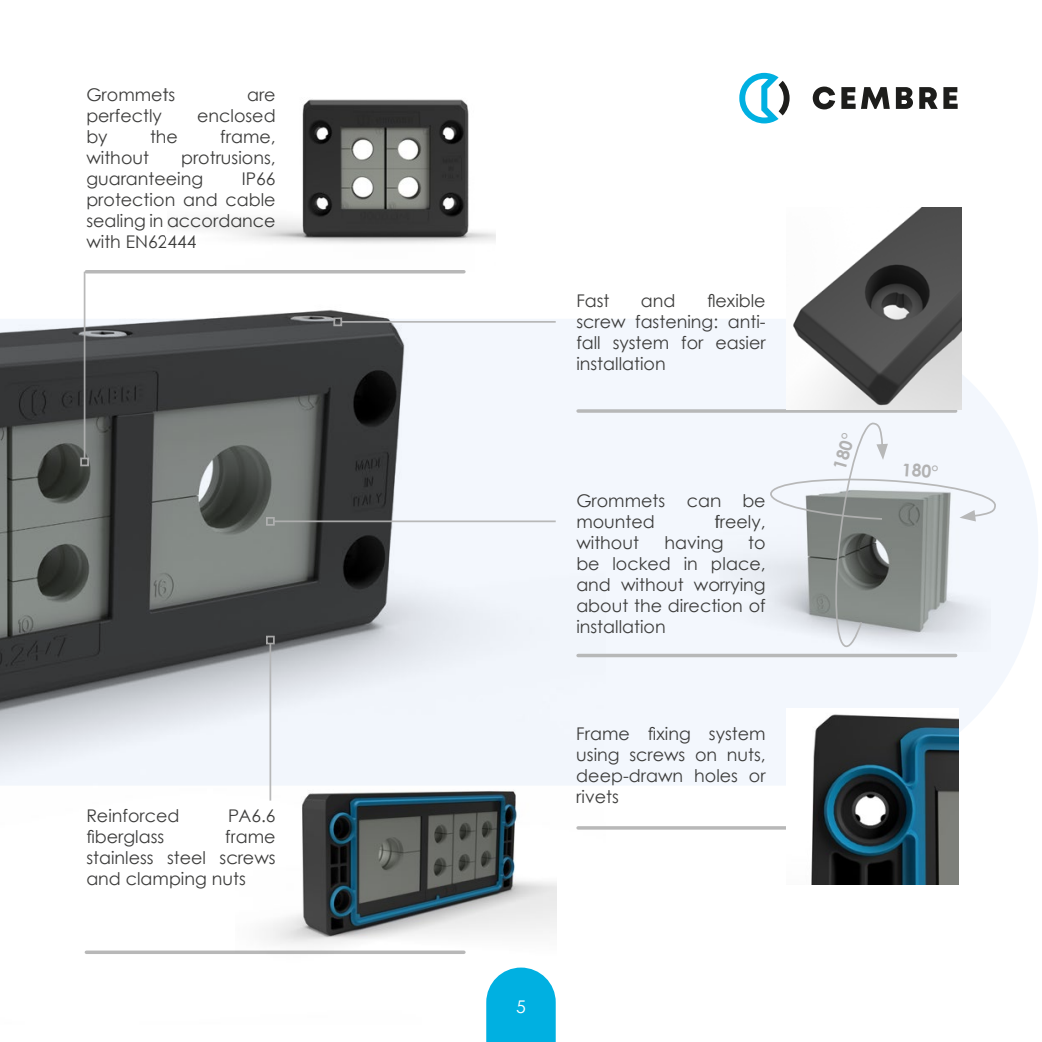
<style>
.page{position:relative;width:1042px;height:1042px;background:#fff}
.page>*{position:absolute;margin:0;border:0;box-sizing:border-box;transform-origin:0 0}
.t1{font:17.5px/21px "Century Gothic";color:#3d3d3c;text-align:justify}
.t2{font:700 17.5px "Century Gothic Pro";color:#b2b2b2}
.t3{font:17.5px "Century Gothic Pro";color:#fff}
</style>
<div class="page">
<svg style="left:605px;top:319px;width:433px;height:466px;fill:#f3f7fd"></svg>
<svg style="left:486px;top:1024px;width:70px;height:18px"></svg>
<img style="left:0;top:270px;width:605px;height:754px">
<svg style="left:841px;top:87px;width:14px;height:22px"></svg>
<svg style="left:861px;top:87px;width:29px;height:22px"></svg>
<svg style="left:896px;top:87px;width:17px;height:22px"></svg>
<svg style="left:919px;top:87px;width:18px;height:22px"></svg>
<svg style="left:943px;top:87px;width:14px;height:22px"></svg>
<svg style="left:813px;top:87px;width:22px;height:22px"></svg>
<svg style="left:739px;top:73px;width:50px;height:50px"></svg>
<img style="left:184px;top:99px;width:312px;height:172px">
<hr style="left:269px;top:643px;width:2px;height:157px;background:#b2b2b2">
<div style="left:266px;top:636px;width:9px;height:8px;border:2px solid #b2b2b2"></div>
<hr style="left:274px;top:520px;width:282px;height:2px;background:#b2b2b2">
<div style="left:266px;top:517px;width:9px;height:9px;border:2px solid #b2b2b2"></div>
<hr style="left:84px;top:272px;width:1px;height:186px;background:#b2b2b2">
<div style="left:80px;top:457px;width:9px;height:9px;border:2px solid #b2b2b2"></div>
<hr style="left:86px;top:270px;width:378px;height:3px;background:#b2b2b2">
<hr style="left:578px;top:654px;width:377px;height:3px;background:#b2b2b2">
<svg style="left:578px;top:409px;width:377px;height:4px;background:#c2c3c4"></svg>
<hr style="left:578px;top:826px;width:377px;height:3px;background:#b2b2b2">
<hr style="left:341px;top:321px;width:215px;height:2px;background:#b2b2b2">
<div style="left:333px;top:317px;width:9px;height:9px;border:2px solid #b2b2b2"></div>
<svg style="left:86px;top:950px;width:149px;height:4px"></svg>
<img style="left:786px;top:708px;width:172px;height:176px">
<img style="left:235px;top:724px;width:322px;height:260px">
<img style="left:786px;top:207px;width:175px;height:202px">
<div style="left:719px;top:476px;width:271px;height:176px;background:#f3f7fd"></div>
<svg style="left:770px;top:420px;width:225px;height:229px"></svg>
<p class="t1" style="left:86px;top:83px;width:90px">Grommets</p>
<p class="t1" style="left:247px;top:83px;width:30px">are</p>
<p class="t1" style="left:86px;top:104px;width:77px">perfectly</p>
<p class="t1" style="left:197px;top:104px;width:80px">enclosed</p>
<p class="t1" style="left:86px;top:125px;width:23px">by</p>
<p class="t1" style="left:150px;top:125px;width:29px">the</p>
<p class="t1" style="left:220px;top:125px;width:57px">frame,</p>
<p class="t1" style="left:86px;top:146px;width:64px">without</p>
<p class="t1" style="left:86px;top:146px;width:191px;text-indent:95px">protrusions, guaranteeing</p>
<p class="t1" style="left:86px;top:167px;width:191px;text-indent:156px">IP66 protection and cable sealing in accordance with EN62444</p>
<p class="t1" style="left:86px;top:805px;width:95px">Reinforced</p>
<p class="t1" style="left:228px;top:805px;width:49px">PA6.6</p>
<p class="t1" style="left:86px;top:826px;width:79px">fiberglass</p>
<p class="t1" style="left:86px;top:826px;width:191px;text-indent:139px">frame stainless steel screws and clamping nuts</p>
<p class="t1" style="left:576px;top:290px;width:191px;text-indent:131px">flexible screw fastening: anti&shy;fall system for easier installation</p>
<p class="t1" style="left:576px;top:290px;width:35px">Fast</p>
<p class="t1" style="left:641px;top:290px;width:36px">and</p>
<p class="t1" style="left:576px;top:490px;width:191px">Grommets can be mounted</p>
<p class="t1" style="left:714px;top:511px;width:53px">freely,</p>
<p class="t1" style="left:576px;top:532px;width:64px">without</p>
<p class="t1" style="left:664px;top:532px;width:60px">having</p>
<p class="t1" style="left:576px;top:532px;width:191px;text-indent:172px">to be locked in place, and without worrying about the direction of installation</p>
<p class="t1" style="left:576px;top:723px;width:191px">Frame fixing system using screws on nuts, deep-drawn holes or rivets</p>
<p class="t2" style="left:828px;top:466px;width:38px;rotate:-74deg">180°</p>
<p class="t2" style="left:903px;top:458px;width:38px;rotate:4deg">180°</p>
<p class="t3" style="left:516px;top:995px;width:11px">5</p>
</div>
